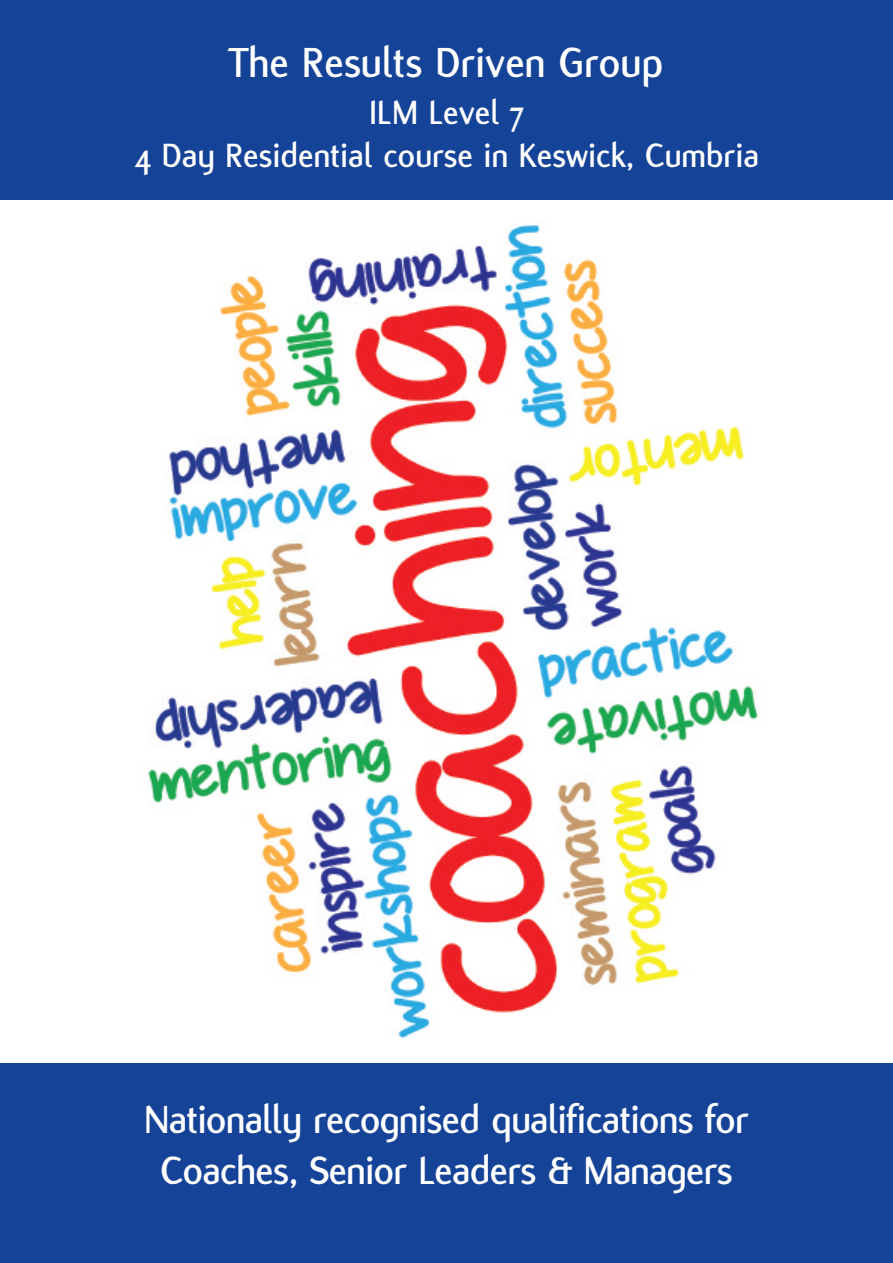
<style>
.page{position:relative;width:893px;height:1263px;background:#fff}
.page>*{position:absolute;margin:0;border:0;box-sizing:border-box;transform-origin:0 0}
.t1{font:700 45px "Flux";color:#fff}
.t2{font:700 42px/50.4px "Flux";letter-spacing:-.015em;color:#fff;text-align:center}
.t3{font:700 36px/43.2px "Flux";color:#fff;text-align:center}
</style>
<div class="page">
<img style="left:148px;top:225px;width:610px;height:813px">
<div style="left:0;top:1063px;width:893px;height:200px;background:#154398"></div>
<div style="left:0;top:0;width:893px;height:200px;background:#154398"></div>
<p class="t1" style="left:229px;top:35px;width:437px">The Results Driven Group</p>
<p class="t3" style="left:134px;top:90px;width:626px">ILM Level 7<br>4 Day Residential course in Keswick, Cumbria</p>
<p class="t2" style="left:144px;top:1094px;width:606px">Nationally recognised qualifications for<br>Coaches, Senior Leaders &amp; Managers</p>
</div>
